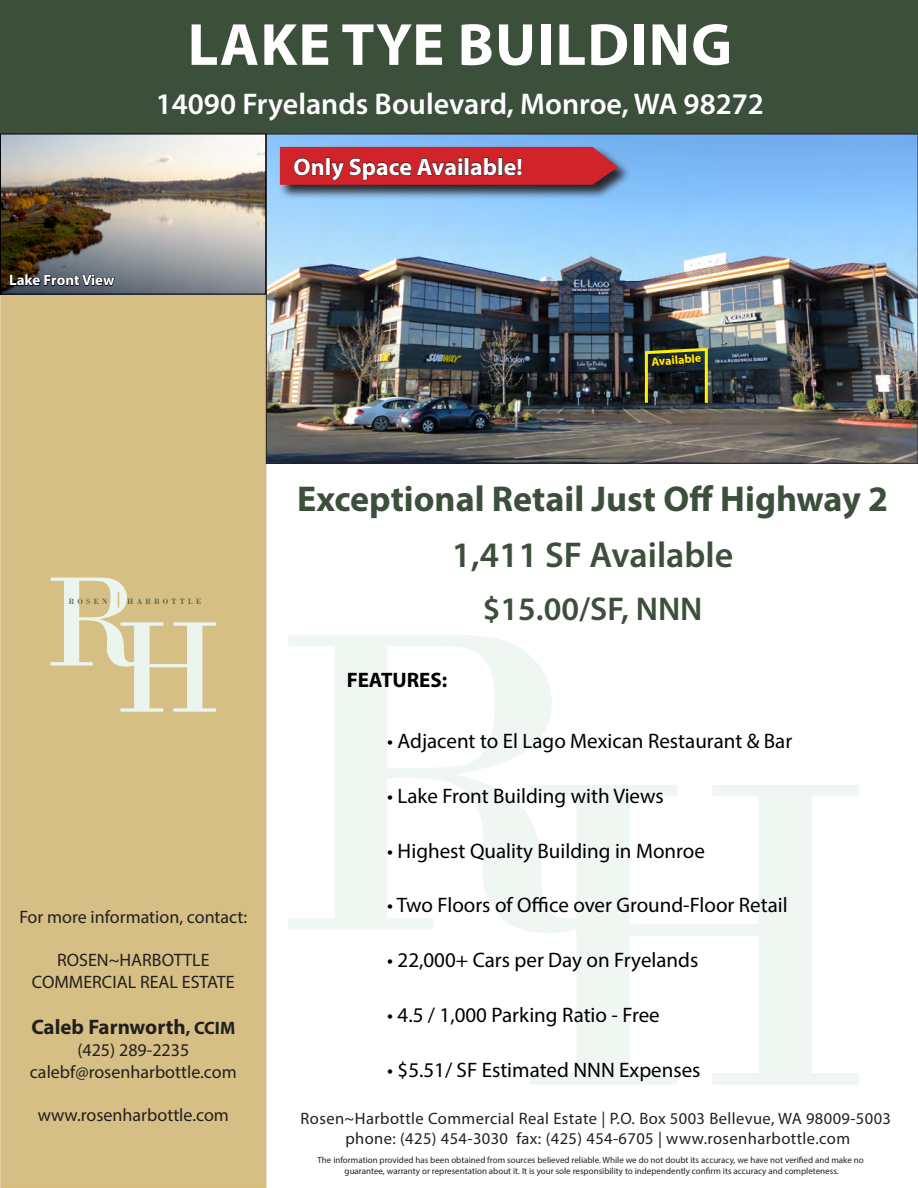
<style>
.page{position:relative;width:918px;height:1188px;background:#fff}
.page>*{position:absolute;margin:0;border:0;box-sizing:border-box;transform-origin:0 0}
.t1{font:700 60px "Myriad Pro";letter-spacing:.02em;color:#fff}
.t2{font:700 36px "Myriad Pro";color:#3c4f3b}
.t3{font:600 36px "Myriad Pro";color:#3c4f3b}
.t4{font:600 33px "Myriad Pro";color:#3c4f3b}
.t5{font:600 30px "Myriad Pro";color:#fff}
.t6{font:700 24px "Myriad Pro";color:#fff}
.t7{font:21px "Myriad Pro";color:#000}
.t8{font:700 21px "Myriad Pro";color:#231f20}
.t9{font:700 21px "Myriad Pro";color:#000}
.t10{font:18px "Myriad Pro";color:#231f20}
.t11{font:16.5px "Myriad Pro";letter-spacing:.025em;color:#231f20}
.t12{font:700 15px "Myriad Pro";letter-spacing:-.005em;color:#fff}
.t13{font:700 12px "Myriad Pro";color:#fff101}
.t14{font:9px "Myriad Pro";color:#231f20}
.t15{font:7.95px "Bodoni";letter-spacing:.4em;color:#3c4f3b}
.s1{font-size:18px}
</style>
<div class="page">
<div style="left:1px;top:154px;width:265px;height:1033px;background:#d6bf85"></div>
<div style="left:0;top:154px;width:266px;height:1034px;border:2px solid #d7be78"></div>
<div style="left:0;top:0;width:918px;height:134px;background:#3c4f3b"></div>
<svg style="left:529px;top:785px;width:330px;height:299px"></svg>
<svg style="left:289px;top:635px;width:287px;height:298px"></svg>
<svg style="left:51px;top:577px;width:165px;height:135px"></svg>
<img style="left:268px;top:136px;width:648px;height:325px">
<img style="left:2px;top:136px;width:262px;height:156px">
<div style="left:0;top:134px;width:266px;height:160px;border:1px solid #000"></div>
<svg style="left:9px;top:270px;width:106px;height:25px;background:#3d4249"></svg>
<svg style="left:643px;top:325px;width:66px;height:125px;background:#4d4e3e"></svg>
<div style="left:278px;top:145px;width:354px;height:55px;background:#231f20;opacity:.95"></div>
<svg style="left:280px;top:147px;width:338px;height:38px;background:#bb252d"></svg>
<p class="t1" style="left:188px;top:6px;width:546px">LAKE TYE BUILDING</p>
<p class="t5" style="left:156px;top:85px;width:610px">14090 Fryelands Boulevard, Monroe, WA 98272</p>
<p class="t12" style="left:9px;top:270px;width:107px">Lake Front View</p>
<p class="t6" style="left:293px;top:151px;width:231px">Only Space Available!</p>
<p class="t13" style="left:651px;top:354px;width:51px;rotate:-4deg">Available</p>
<p class="t15" style="left:69px;top:597px;width:41px">ROSEN</p>
<p class="t15" style="left:127px;top:597px;width:76px">HARBOTTLE</p>
<p class="t10" style="left:19px;top:906px;width:229px">For more information, contact:</p>
<p class="t10" style="left:57px;top:949px;width:154px">ROSEN~HARBOTTLE</p>
<p class="t10" style="left:32px;top:971px;width:204px">COMMERCIAL REAL ESTATE</p>
<p class="t8" style="left:31px;top:1014px;width:205px">Caleb Farnworth<span class="s1">, CCIM</span></p>
<p class="t10" style="left:77px;top:1039px;width:113px">(425) 289-2235</p>
<p class="t10" style="left:30px;top:1061px;width:208px">calebf@rosenharbottle.com</p>
<p class="t10" style="left:38px;top:1104px;width:193px">www.rosenharbottle.com</p>
<p class="t2" style="left:297px;top:475px;width:592px">Exceptional Retail Just Off Highway 2</p>
<p class="t3" style="left:452px;top:532px;width:283px">1,411 SF Available</p>
<p class="t4" style="left:483px;top:588px;width:221px">$15.00/SF, NNN</p>
<p class="t9" style="left:347px;top:666px;width:102px">FEATURES:</p>
<p class="t7" style="left:387px;top:728px;width:407px">• Adjacent to El Lago Mexican Restaurant &amp; Bar</p>
<p class="t7" style="left:387px;top:783px;width:278px">• Lake Front Building with Views</p>
<p class="t7" style="left:387px;top:838px;width:319px">• Highest Quality Building in Monroe</p>
<p class="t7" style="left:387px;top:892px;width:402px">• Two Floors of Office over Ground-Floor Retail</p>
<p class="t7" style="left:387px;top:947px;width:313px">• 22,000+ Cars per Day on Fryelands</p>
<p class="t7" style="left:387px;top:1002px;width:274px">• 4.5 / 1,000 Parking Ratio - Free</p>
<p class="t7" style="left:387px;top:1057px;width:315px">• $5.51/ SF Estimated NNN Expenses</p>
<p class="t11" style="left:301px;top:1108px;width:592px">Rosen~Harbottle Commercial Real Estate | P.O. Box 5003 Bellevue, WA 98009-5003</p>
<p class="t11" style="left:345px;top:1128px;width:506px">phone: (425) 454-3030 fax: (425) 454-6705 | www.rosenharbottle.com</p>
<p class="t14" style="left:318px;top:1155px;width:548px">The information provided has been obtained from sources believed reliable. While we do not doubt its accuracy, we have not verified and make no</p>
<p class="t14" style="left:345px;top:1166px;width:496px">guarantee, warranty or representation about it. It is your sole responsibility to independently confirm its accuracy and completeness.</p>
</div>
